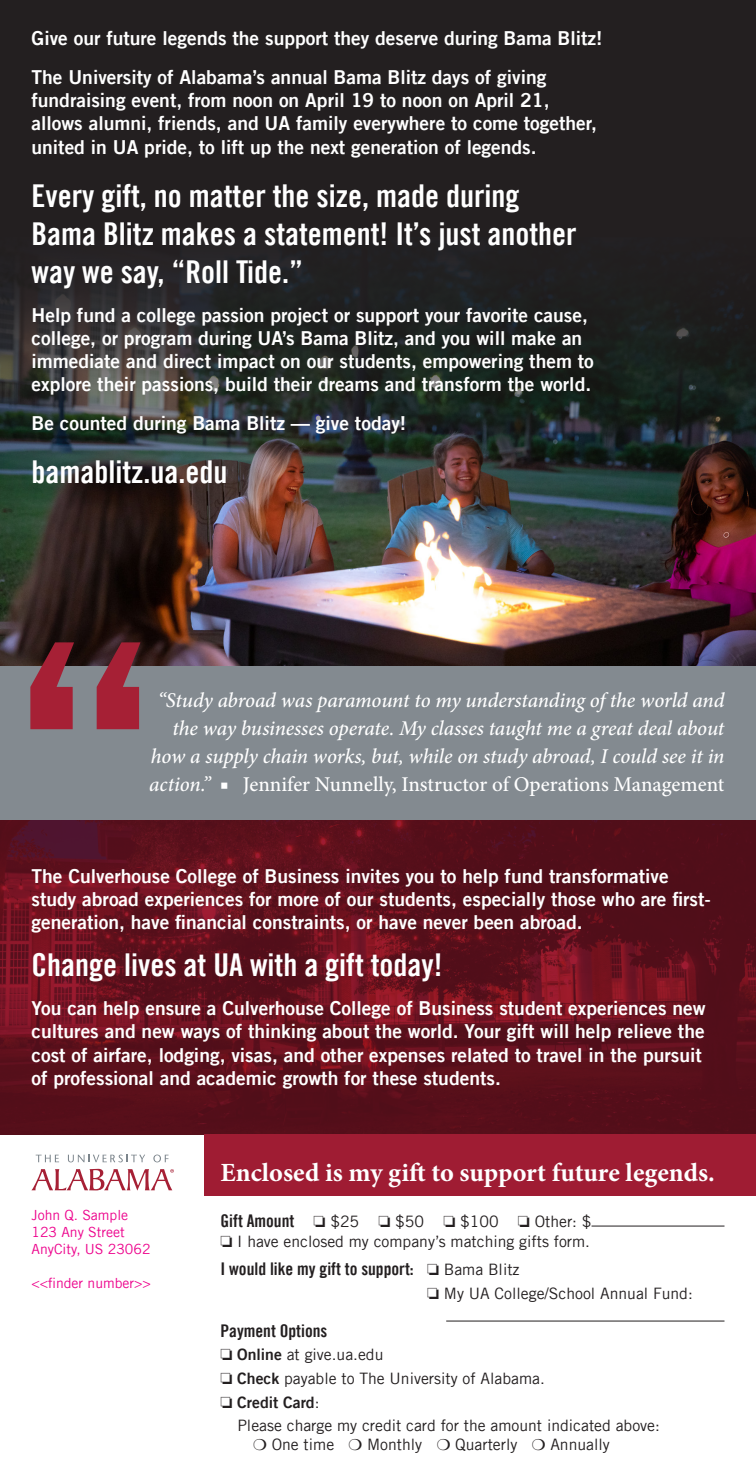
<style>
.page{position:relative;width:756px;height:1481px;background:#fff}
.page>*{position:absolute;margin:0;border:0;box-sizing:border-box;transform-origin:0 0}
.t1{font:358.75px "Trade Gothic LT Bold Cond Twenty";color:#a62035}
.t2{font:31.5px/37.8px "Trade Gothic LT Bold Cond Twenty";color:#fff}
.t3{font:700 26.25px "Minion Pro";color:#fff}
.t4{font:italic 500 21px/28px "Minion Pro";letter-spacing:-.01em;color:#fff;text-align:right}
.t5{font:19.25px/23.1px "Trade Gothic LT Bold Two";color:#fff}
.t6{font:17.5px "Trade Gothic LT Bold Cond Twenty";color:#231f20}
.t7{font:15.75px "Trade Gothic LT";color:#231f20}
.t8{font:15.75px "Trade Gothic LT Bold Two";color:#231f20}
.t9{font:14px "Trade Gothic LT";color:#ed028c}
.s1{font-style:normal}
.s2{font-family:"Trade Gothic LT Bold Cond Twenty";font-size:17.5px}
.s3{font-family:"Trade Gothic LT Bold Two"}
.s4{font-family:"Trade Gothic LT"}
</style>
<div class="page">
<img style="left:0;top:819px;width:756px;height:315px">
<div style="left:205px;top:1134px;width:551px;height:61px;background:#9f1c33"></div>
<div style="left:0;top:0;width:756px;height:740px;background:#231f20"></div>
<img style="left:0;top:260px;width:756px;height:406px">
<hr style="left:592px;top:1225px;width:133px;height:1px;background:#231f20">
<hr style="left:446px;top:1320px;width:278px;height:1px;background:#231f20">
<div style="left:0;top:666px;width:756px;height:153px;background:#838a90"></div>
<svg style="left:32px;top:1168px;width:142px;height:22px"></svg>
<svg style="left:36px;top:1154px;width:23px;height:8px"></svg>
<svg style="left:68px;top:1154px;width:77px;height:8px"></svg>
<svg style="left:153px;top:1154px;width:16px;height:8px"></svg>
<p class="t5" style="left:32px;top:27px;width:572px">Give our future legends the support they deserve during Bama Blitz!</p>
<p class="t5" style="left:32px;top:65px;width:567px">The University of Alabama’s annual Bama Blitz days of giving fundraising event, from noon on April 19 to noon on April 21, allows alumni, friends, and UA family everywhere to come together, united in UA pride, to lift up the next generation of legends.</p>
<p class="t2" style="left:32px;top:177px;width:547px">Every gift, no matter the size, made during<br>Bama Blitz makes a statement! It’s just another way we say, “Roll Tide.”</p>
<p class="t5" style="left:32px;top:303px;width:564px">Help fund a college passion project or support your favorite cause, college, or program during UA’s Bama Blitz, and you will make an immediate and direct impact on our students, empowering them to explore their passions, build their dreams and transform the world.</p>
<p class="t5" style="left:32px;top:411px;width:376px">Be counted during Bama Blitz — give today!</p>
<p class="t2" style="left:32px;top:453px;width:197px">bamablitz.ua.edu</p>
<p class="t1" style="left:5px;top:559px;width:161px">“</p>
<p class="t4" style="left:149px;top:686px;width:577px">“Study abroad was paramount to my understanding of the world and the way businesses operate. My classes taught me a great deal about how a supply chain works, but, while on study abroad, I could see it in action.” <span class="s1">■ Jennifer Nunnelly, Instructor of Operations Management</span></p>
<p class="t5" style="left:32px;top:864px;width:681px">The Culverhouse College of Business invites you to help fund transformative study abroad experiences for more of our students, especially those who are first&shy;generation, have financial constraints, or have never been abroad.</p>
<p class="t2" style="left:32px;top:946px;width:413px">Change lives at UA with a gift today!</p>
<p class="t5" style="left:32px;top:996px;width:676px">You can help ensure a Culverhouse College of Business student experiences new cultures and new ways of thinking about the world. Your gift will help relieve the cost of airfare, lodging, visas, and other expenses related to travel in the pursuit of professional and academic growth for these students.</p>
<p class="t9" style="left:32px;top:1207px;width:98px">John Q. Sample</p>
<p class="t9" style="left:32px;top:1223px;width:95px">123 Any Street</p>
<p class="t9" style="left:32px;top:1240px;width:121px">AnyCity, US 23062</p>
<p class="t9" style="left:32px;top:1274px;width:121px">&lt;&lt;finder number&gt;&gt;</p>
<p class="t3" style="left:220px;top:1153px;width:496px">Enclosed is my gift to support future legends.</p>
<p class="t7" style="left:220px;top:1211px;width:373px"><span class="s2">Gift Amount</span> □ $25 □ $50 □ $100 □ Other: $</p>
<p class="t6" style="left:220px;top:1258px;width:195px">I would like my gift to support:</p>
<p class="t7" style="left:220px;top:1232px;width:371px">□ I have enclosed my company’s matching gifts form.</p>
<p class="t7" style="left:427px;top:1259px;width:94px">□ Bama Blitz</p>
<p class="t7" style="left:427px;top:1283px;width:267px">□ My UA College/School Annual Fund:</p>
<p class="t6" style="left:220px;top:1319px;width:108px">Payment Options</p>
<p class="t7" style="left:220px;top:1345px;width:164px">□ <span class="s3">Online</span> at give.ua.edu</p>
<p class="t7" style="left:220px;top:1369px;width:326px">□ <span class="s3">Check</span> payable to The University of Alabama.</p>
<p class="t8" style="left:220px;top:1393px;width:101px">□ Credit Card<span class="s4">:</span></p>
<p class="t7" style="left:237px;top:1415px;width:424px">Please charge my credit card for the amount indicated above:</p>
<p class="t7" style="left:253px;top:1434px;width:358px">❍ One time ❍ Monthly ❍ Quarterly ❍ Annually</p>
</div>
